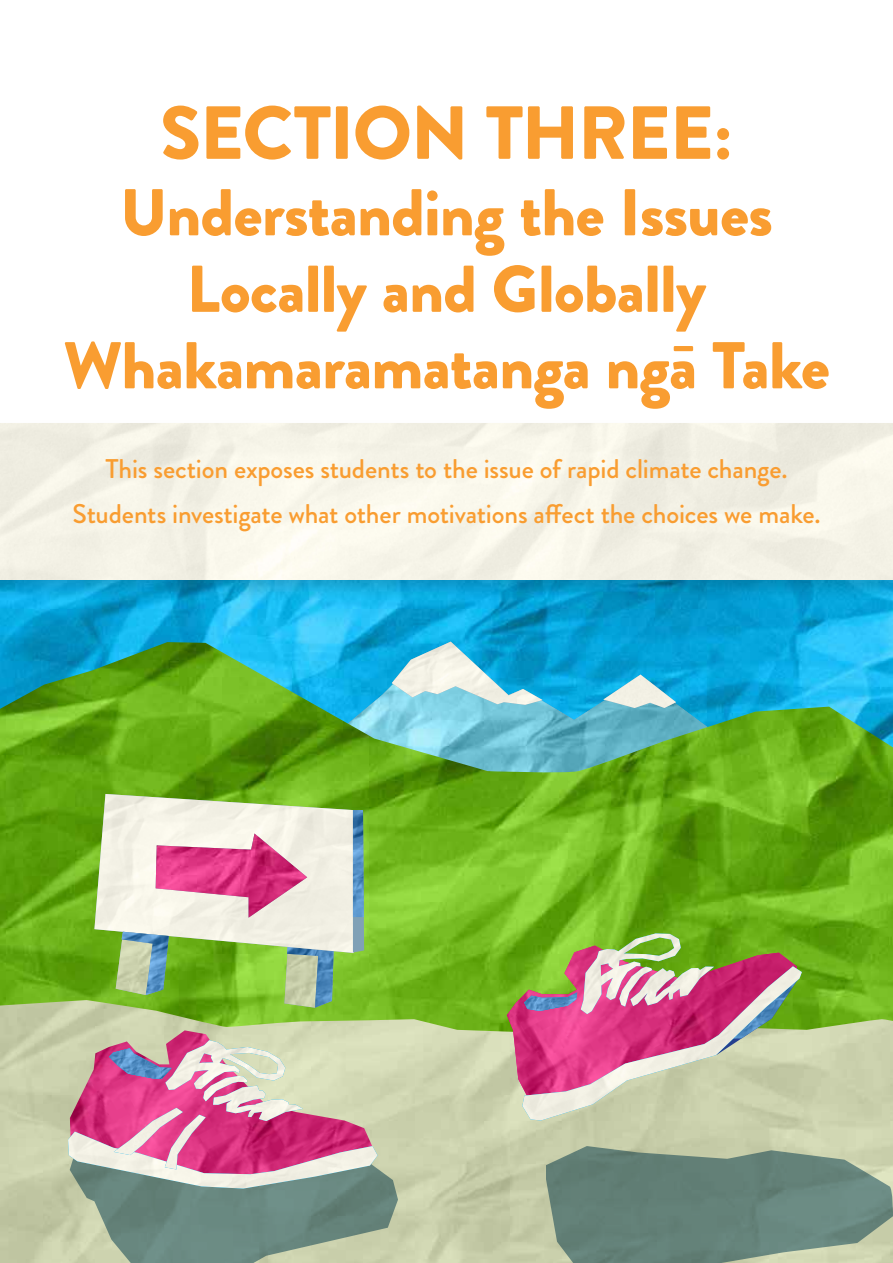
<style>
.page{position:relative;width:893px;height:1263px;background:#fff}
.page>*{position:absolute;margin:0;border:0;box-sizing:border-box;transform-origin:0 0}
.t1{font:900 75px "Brandon Grotesque";letter-spacing:-.02em;color:#f99d31}
.t2{font:900 66px/76.5px "Brandon Grotesque";letter-spacing:-.015em;color:#f99d31;text-align:center}
.t3{font:500 27px/45px "Brandon Grotesque";letter-spacing:-.005em;color:#f99d31;text-align:center}
</style>
<div class="page">
<img style="left:0;top:602px;width:893px;height:40px">
<img style="left:0;top:642px;width:893px;height:358px">
<div style="left:0;top:418px;width:893px;height:184px;background:#000;opacity:.18"></div>
<img style="left:0;top:424px;width:893px;height:155px">
<img style="left:0;top:1000px;width:893px;height:263px">
<img style="left:70px;top:1030px;width:303px;height:10px">
<img style="left:507px;top:945px;width:15px;height:159px">
<svg style="left:68px;top:1040px;width:330px;height:223px;background:#b5979c"></svg>
<img style="left:109px;top:1048px;width:63px;height:31px">
<svg style="left:522px;top:933px;width:280px;height:187px;background:#c09589"></svg>
<img style="left:524px;top:992px;width:53px;height:19px">
<svg style="left:546px;top:1146px;width:347px;height:117px;background:#769082"></svg>
<img style="left:392px;top:642px;width:151px;height:63px">
<img style="left:603px;top:674px;width:73px;height:34px">
<svg style="left:94px;top:794px;width:270px;height:214px;background:#b5d199"></svg>
<img style="left:156px;top:833px;width:151px;height:85px">
<h1 class="t1" style="left:160px;top:80px;width:574px">SECTION THREE:</h1>
<h2 class="t2" style="left:63px;top:175px;width:768px">Understanding the Issues<br>Locally and Globally<br>Whakamaramatanga ngā Take</h2>
<p class="t3" style="left:72px;top:447px;width:750px">This section exposes students to the issue of rapid climate change.<br>Students investigate what other motivations affect the choices we make.</p>
</div>
